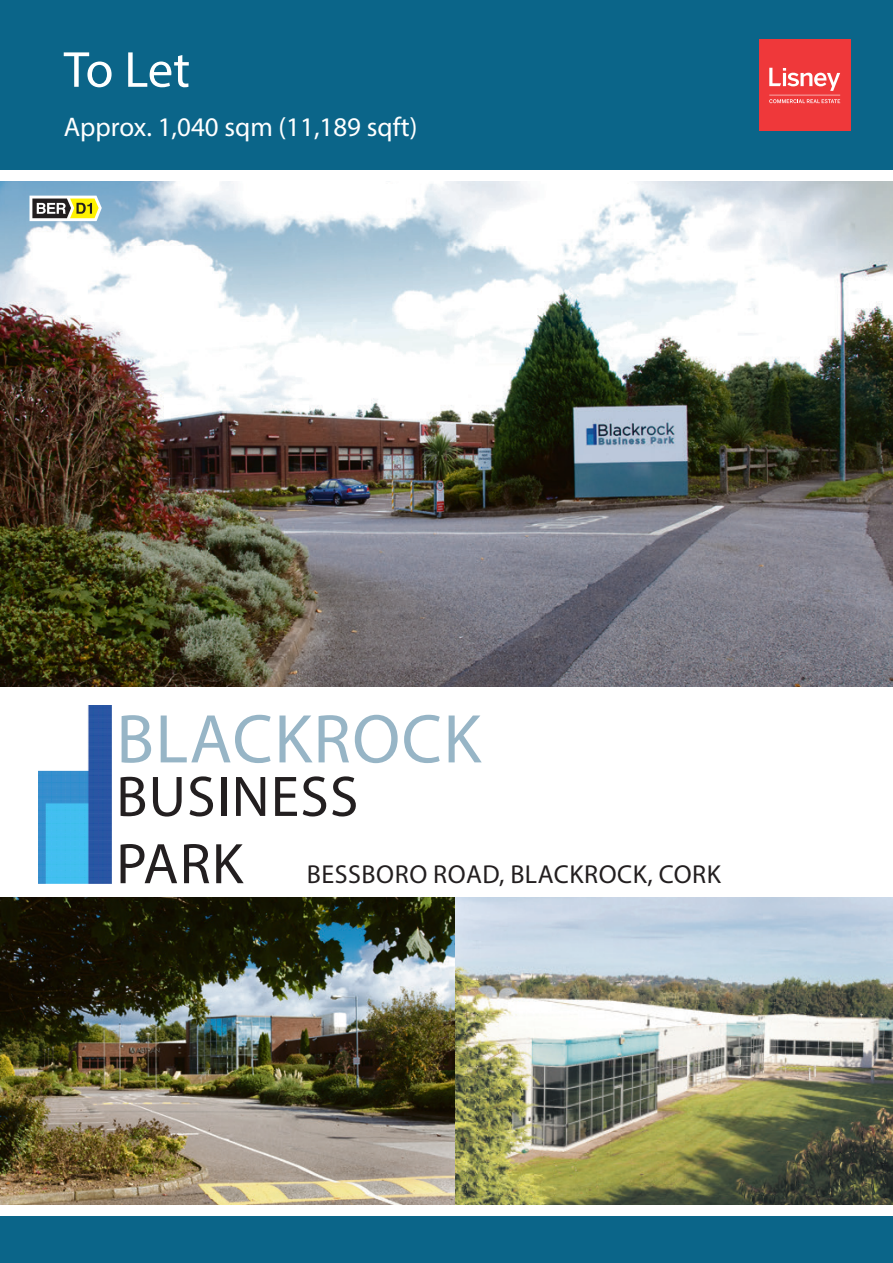
<style>
.page{position:relative;width:893px;height:1263px;background:#0b6589}
.page>*{position:absolute;margin:0;border:0;box-sizing:border-box;transform-origin:0 0}
.t1{font:69.6px "Myriad Pro";letter-spacing:.02em;color:#97b5c6}
.t2{font:57.75px "Myriad Pro";letter-spacing:.02em;color:#231f20}
.t3{font:51px "Myriad Pro";color:#fff}
.t4{font:27px "Myriad Pro";color:#fff}
.t5{font:26.1px "Myriad Pro";letter-spacing:.02em;color:#231f20}
.s1{font-size:57.75px}
</style>
<div class="page">
<img style="left:0;top:181px;width:893px;height:506px">
<img style="left:0;top:897px;width:455px;height:308px">
<img style="left:455px;top:897px;width:438px;height:308px">
<div style="left:0;top:687px;width:893px;height:210px;background:#fff"></div>
<img style="left:38px;top:705px;width:73px;height:179px">
<div style="left:759px;top:40px;width:91px;height:91px;background:#ef383a"></div>
<svg style="left:769px;top:68px;width:71px;height:35px"></svg>
<div style="left:0;top:170px;width:893px;height:11px;background:#fff"></div>
<div style="left:0;top:1205px;width:893px;height:11px;background:#fff"></div>
<svg style="left:29px;top:196px;width:73px;height:25px"></svg>
<h3 class="t3" style="left:64px;top:38px;width:128px">To Let</h3>
<p class="t4" style="left:64px;top:110px;width:355px">Approx. 1,040 sqm (11,189 sqft)</p>
<h1 class="t1" style="left:116px;top:696px;width:366px">BLACKROCK</h1>
<h2 class="t2" style="left:116px;top:761px;width:244px">BUSINESS</h2>
<p class="t5" style="left:116px;top:858px;width:606px"><span class="s1">PARK</span> BESSBORO ROAD, BLACKROCK, CORK</p>
</div>
